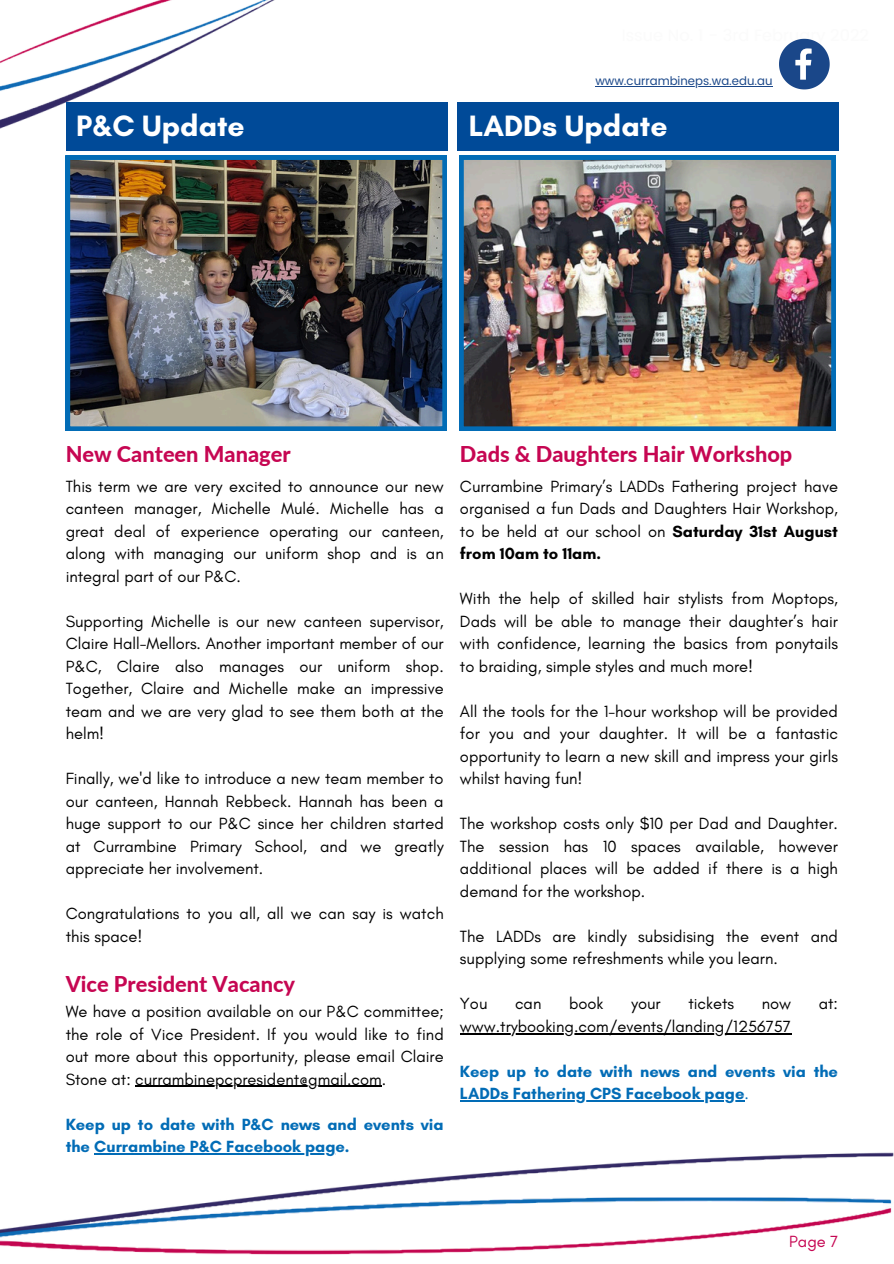
<style>
.page{position:relative;width:894px;height:1264px;background:#fff}
.page>*{position:absolute;margin:0;border:0;box-sizing:border-box;transform-origin:0 0}
.t1{font:700 30px "Glacial Indifference";color:#fff}
.t2{font:800 21.75px "Lato";color:#c60652}
.t3{font:16.5px/22.5px "Glacial Indifference";color:#000;text-align:justify}
.t4{font:700 16.5px/22.5px "Glacial Indifference";color:#026cb6}
.t5{font:16.5px "Glacial Indifference";color:#c60652}
.t6{font:11.85px "Poppins";color:#1a4789}
.s1{font-weight:700}
.s2{font-weight:400}
</style>
<div class="page">
<img style="left:0;top:0;width:893px;height:1255px">
<hr style="left:595px;top:86px;width:177px;height:1px;background:#1a4789">
<svg style="left:778px;top:39px;width:51px;height:50px"></svg>
<div style="left:66px;top:102px;width:381px;height:49px;background:#004a98"></div>
<div style="left:457px;top:102px;width:381px;height:49px;background:#004a98"></div>
<img style="left:459px;top:155px;width:376px;height:276px">
<hr style="left:460px;top:1032px;width:330px;height:2px;background:#000">
<hr style="left:460px;top:1100px;width:284px;height:1px;background:#026cb6">
<img style="left:66px;top:155px;width:380px;height:276px">
<hr style="left:135px;top:1085px;width:247px;height:1px;background:#000">
<hr style="left:94px;top:1153px;width:241px;height:1px;background:#026cb6">
<h1 class="t6" style="left:595px;top:74px;width:179px">www.currambineps.wa.edu.au</h1>
<p class="t1" style="left:76px;top:107px;width:200px">LADDs Update</p>
<h4 class="t1" style="left:76px;top:107px;width:170px">P&amp;C Update</h4>
<h4 class="t1" style="left:468px;top:107px;width:200px">LADDs Update</h4>
<h4 class="t2" style="left:66px;top:441px;width:226px">New Canteen Manager</h4>
<h4 class="t3" style="left:66px;top:474px;width:379px">This term we are very excited to announce our new canteen manager, Michelle Mulé. Michelle has a great deal of experience operating our canteen, along with managing our uniform shop and is an integral part of our P&amp;C.</h4>
<h4 class="t3" style="left:66px;top:609px;width:379px">Supporting Michelle is our new canteen supervisor, Claire Hall-Mellors. Another important member of our P&amp;C, Claire also manages our uniform shop.<br>Together, Claire and Michelle make an impressive team and we are very glad to see them both at the helm!</h4>
<h4 class="t3" style="left:66px;top:767px;width:379px">Finally, we'd like to introduce a new team member to our canteen, Hannah Rebbeck. Hannah has been a huge support to our P&amp;C since her children started at Currambine Primary School, and we greatly appreciate her involvement.</h4>
<h4 class="t3" style="left:66px;top:902px;width:379px">Congratulations to you all, all we can say is watch this space!</h4>
<h4 class="t2" style="left:66px;top:970px;width:231px">Vice President Vacancy</h4>
<h4 class="t3" style="left:66px;top:1000px;width:379px">We have a position available on our P&amp;C committee; the role of Vice President. If you would like to find out more about this opportunity, please email Claire Stone at: currambinepcpresident@gmail.com.</h4>
<h4 class="t4" style="left:66px;top:1112px;width:379px">Keep up to date with P&amp;C news and events via the Currambine P&amp;C Facebook page.</h4>
<h4 class="t2" style="left:460px;top:441px;width:334px">Dads &amp; Daughters Hair Workshop</h4>
<h4 class="t3" style="left:460px;top:474px;width:379px">Currambine Primary’s LADDs Fathering project have organised a fun Dads and Daughters Hair Workshop, to be held at our school on <span class="s1">Saturday 31st August from 10am to 11am.</span></h4>
<h3 class="t3" style="left:460px;top:587px;width:379px">With the help of skilled hair stylists from Moptops, Dads will be able to manage their daughter’s hair with confidence, learning the basics from ponytails to braiding, simple styles and much more!</h3>
<h4 class="t3" style="left:460px;top:699px;width:379px">All the tools for the 1-hour workshop will be provided for you and your daughter. It will be a fantastic opportunity to learn a new skill and impress your girls whilst having fun!</h4>
<p class="t3" style="left:460px;top:812px;width:379px">The workshop costs only $10 per Dad and Daughter.<br>The session has 10 spaces available, however additional places will be added if there is a high demand for the workshop.</p>
<p class="t3" style="left:460px;top:924px;width:379px">The LADDs are kindly subsidising the event and supplying some refreshments while you learn.</p>
<h1 class="t3" style="left:460px;top:992px;width:29px">You</h1>
<h1 class="t3" style="left:515px;top:992px;width:28px">can</h1>
<h1 class="t3" style="left:569px;top:992px;width:36px">book</h1>
<h1 class="t3" style="left:631px;top:992px;width:31px">your</h1>
<h1 class="t3" style="left:688px;top:992px;width:47px">tickets</h1>
<h1 class="t3" style="left:761px;top:992px;width:31px">now</h1>
<h1 class="t3" style="left:818px;top:992px;width:21px">at:</h1>
<p class="t3" style="left:460px;top:1014px;width:332px">www.trybooking.com/events/landing/1256757</p>
<p class="t4" style="left:460px;top:1059px;width:379px">Keep up to date with news and events via the</p>
<h2 class="t4" style="left:460px;top:1082px;width:290px">LADDs Fathering CPS Facebook page<span class="s2">.</span></h2>
<h2 class="t5" style="left:789px;top:1230px;width:51px">Page 7</h2>
</div>
